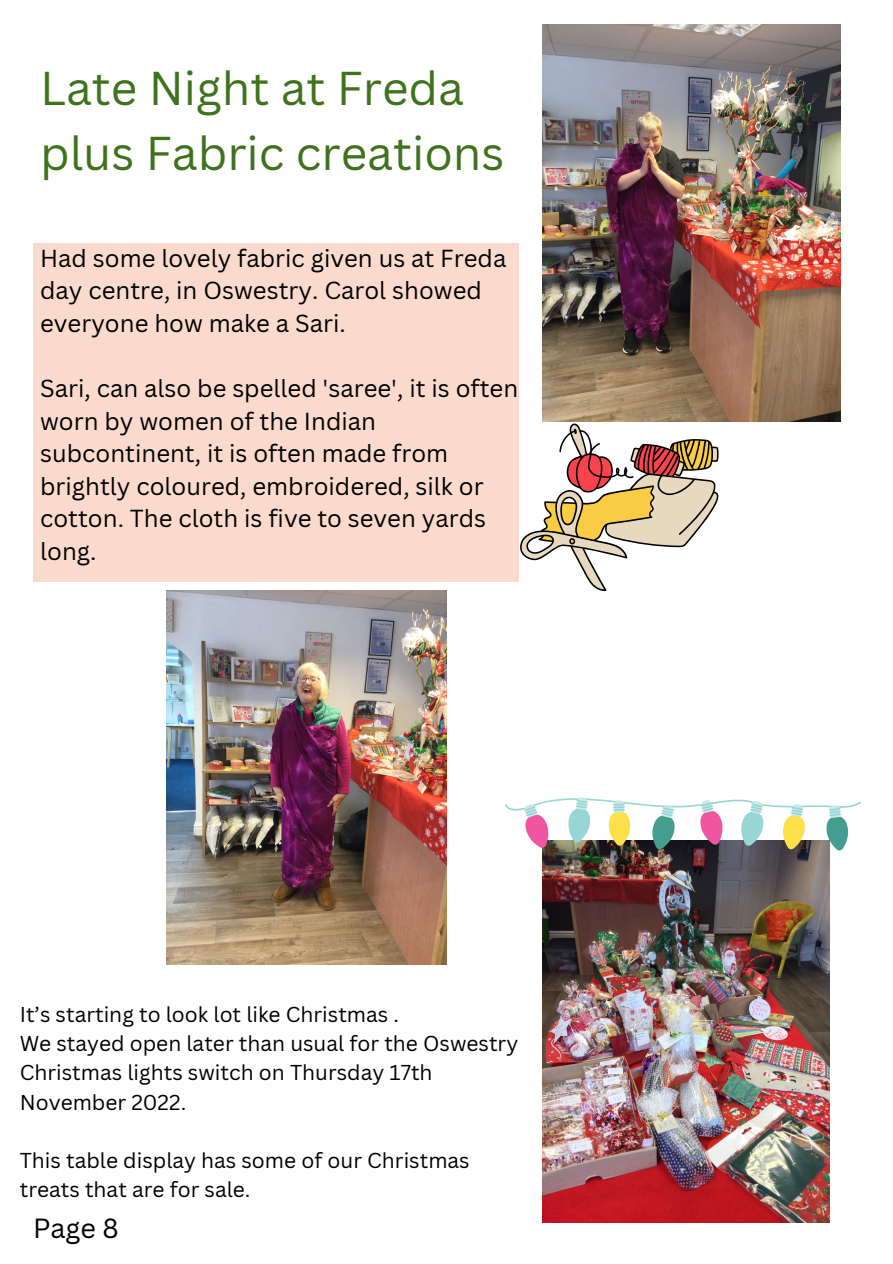
<style>
.page{position:relative;width:893px;height:1264px;background:#fff}
.page>*{position:absolute;margin:0;border:0;box-sizing:border-box;transform-origin:0 0}
.t1{font:46.2px/64.5px "Canva Sans";color:#3e721d}
.t2{font:27px "Canva Sans";color:#000}
.t3{font:24px/32.5px "Canva Sans";color:#000}
.t4{font:21px/29.2px "Canva Sans";color:#000}
</style>
<div class="page">
<img style="left:543px;top:24px;width:297px;height:397px">
<img style="left:167px;top:590px;width:279px;height:374px">
<img style="left:543px;top:851px;width:286px;height:371px">
<svg style="left:505px;top:797px;width:356px;height:54px"></svg>
<svg style="left:520px;top:421px;width:209px;height:170px"></svg>
<div style="left:33px;top:243px;width:486px;height:338px;background:#f9dacd"></div>
<h1 class="t1" style="left:40px;top:55px;width:466px">Late Night at Freda plus Fabric creations</h1>
<p class="t3" style="left:40px;top:241px;width:467px">Had some lovely fabric given us at Freda day centre, in Oswestry. Carol showed everyone how make a Sari.</p>
<p class="t3" style="left:40px;top:371px;width:479px">Sari, can also be spelled 'saree', it is often worn by women of the Indian subcontinent, it is often made from brightly coloured, embroidered, silk or cotton. The cloth is five to seven yards long.</p>
<p class="t4" style="left:20px;top:999px;width:500px">It’s starting to look lot like Christmas .<br>We stayed open later than usual for the Oswestry Christmas lights switch on Thursday 17th November 2022.</p>
<p class="t4" style="left:20px;top:1145px;width:451px">This table display has some of our Christmas treats that are for sale.</p>
<p class="t2" style="left:33px;top:1209px;width:87px">Page 8</p>
</div>
